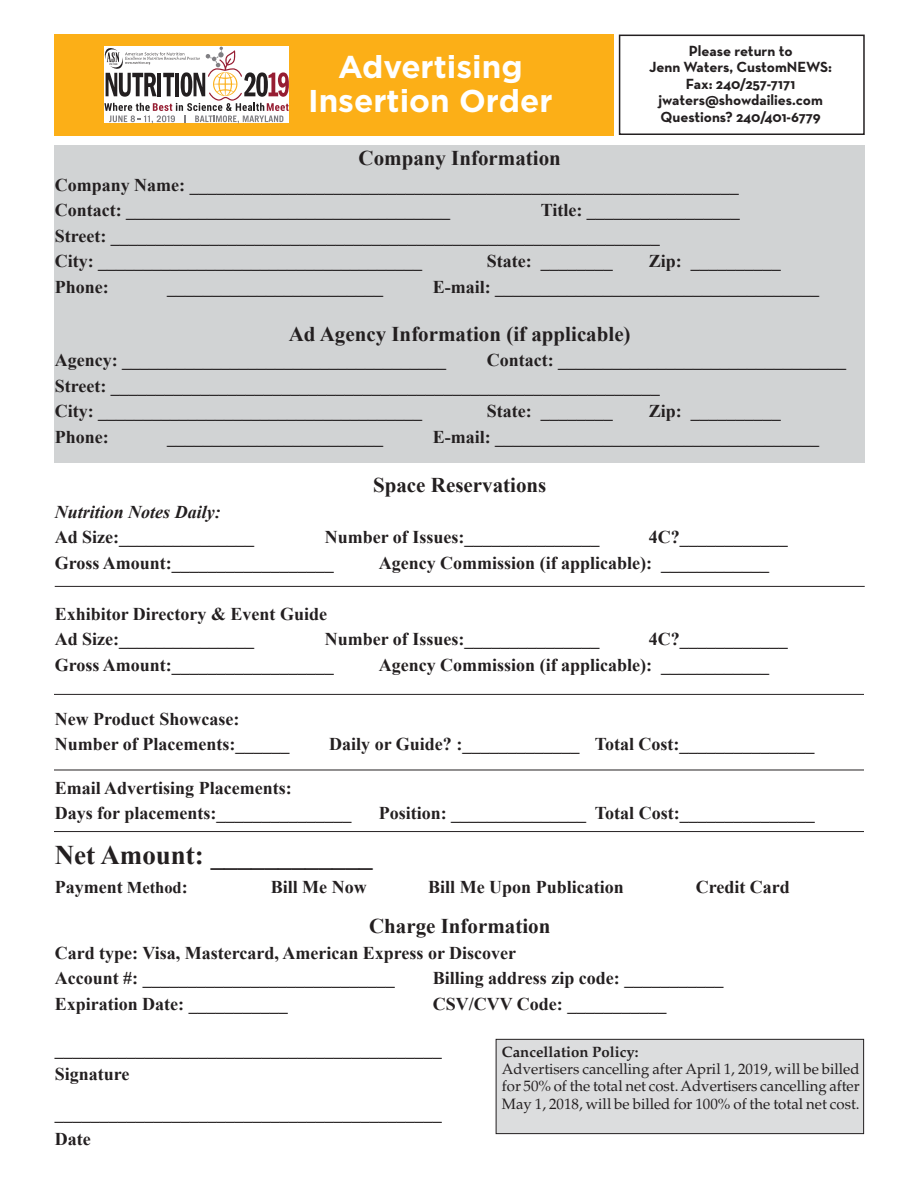
<style>
.page{position:relative;width:918px;height:1188px;background:#fff}
.page>*{position:absolute;margin:0;border:0;box-sizing:border-box;transform-origin:0 0}
.t1{font:700 31.5px/34.5px "Gotham";color:#fff;text-align:center}
.t2{font:700 27px "Times New Roman";color:#231f20}
.t3{font:700 21px "Times New Roman";color:#231f20}
.t4{font:700 18px/25.5px "Times New Roman";color:#231f20}
.t5{font:italic 700 18px "Times New Roman";color:#231f20}
.t6{font:15px/17.2px "Palatino";color:#231f20;text-align:justify}
.t7{font:700 15px/16.5px "Neutraface Text";color:#231f20;text-align:center}
.t8{font:700 15px "Palatino";color:#231f20}
.s1{font-size:16.5px}
</style>
<div class="page">
<div style="left:55px;top:145px;width:810px;height:318px;background:#d1d3d4"></div>
<div style="left:496px;top:1039px;width:368px;height:95px;background:#dcddde"></div>
<div style="left:496px;top:1039px;width:368px;height:95px;border:1px solid #231f20"></div>
<div style="left:619px;top:35px;width:246px;height:100px;border:2px solid #231f20"></div>
<div style="left:54px;top:35px;width:559px;height:101px;background:#fcaf17"></div>
<svg style="left:104px;top:46px;width:185px;height:77px;background:#d0c8c8"></svg>
<h1 class="t1" style="left:308px;top:49px;width:246px">Advertising<br>Insertion Order</h1>
<p class="t7" style="left:649px;top:42px;width:185px">Please return to<br>Jenn Waters, CustomNEWS:<br>Fax: 240/257-7171 jwaters@showdailies.com<br>Questions? 240/401-6779</p>
<p class="t3" style="left:359px;top:144px;width:204px">Company Information</p>
<p class="t4" style="left:55px;top:172px;width:685px">Company Name: _____________________________________________________________<br>Contact: ____________________________________</p>
<p class="t4" style="left:55px;top:197px;width:687px;text-indent:486px">Title: _________________<br>Street: _____________________________________________________________<br>City: ____________________________________</p>
<p class="t4" style="left:487px;top:248px;width:127px">State: ________</p>
<p class="t4" style="left:649px;top:248px;width:134px">Zip: __________</p>
<p class="t4" style="left:433px;top:274px;width:388px">E-mail: ____________________________________</p>
<p class="t3" style="left:289px;top:319px;width:343px">Ad Agency Information (if applicable)</p>
<p class="t4" style="left:55px;top:347px;width:393px">Agency: ____________________________________</p>
<p class="t4" style="left:55px;top:274px;width:56px">Phone:</p>
<p class="t4" style="left:167px;top:274px;width:217px">________________________</p>
<p class="t4" style="left:55px;top:347px;width:793px;text-indent:432px">Contact: ________________________________<br>Street: _____________________________________________________________<br>City: ____________________________________</p>
<p class="t4" style="left:487px;top:398px;width:127px">State: ________</p>
<p class="t4" style="left:649px;top:398px;width:134px">Zip: __________</p>
<p class="t4" style="left:55px;top:424px;width:56px">Phone:</p>
<p class="t4" style="left:433px;top:424px;width:388px">E-mail: ____________________________________</p>
<p class="t3" style="left:373px;top:471px;width:175px">Space Reservations</p>
<p class="t4" style="left:167px;top:424px;width:217px">________________________</p>
<p class="t5" style="left:55px;top:499px;width:168px">Nutrition Notes Daily:</p>
<p class="t4" style="left:55px;top:524px;width:201px">Ad Size:_______________</p>
<p class="t4" style="left:325px;top:524px;width:276px">Number of Issues:_______________</p>
<p class="t4" style="left:649px;top:524px;width:140px">4C?____________</p>
<p class="t4" style="left:55px;top:550px;width:281px">Gross Amount:__________________</p>
<p class="t4" style="left:379px;top:550px;width:392px">Agency Commission (if applicable): ____________</p>
<p class="t4" style="left:55px;top:601px;width:274px">Exhibitor Directory &amp; Event Guide<br>Ad Size:_______________</p>
<p class="t4" style="left:325px;top:626px;width:276px">Number of Issues:_______________</p>
<p class="t4" style="left:649px;top:626px;width:140px">4C?____________</p>
<p class="t4" style="left:55px;top:652px;width:281px">Gross Amount:__________________</p>
<p class="t4" style="left:379px;top:652px;width:392px">Agency Commission (if applicable): ____________</p>
<p class="t4" style="left:55px;top:706px;width:236px">New Product Showcase:<br>Number of Placements:______</p>
<p class="t4" style="left:329px;top:731px;width:487px">Daily or Guide? :_____________ Total Cost:_______________</p>
<p class="t4" style="left:55px;top:775px;width:298px">Email Advertising Placements:<br>Days for placements:_______________</p>
<p class="t4" style="left:379px;top:800px;width:438px">Position: _______________ Total Cost:_______________</p>
<h2 class="t2" style="left:55px;top:837px;width:319px">Net Amount: ____________</h2>
<p class="t4" style="left:55px;top:874px;width:135px">Payment <span class="s1">Method</span>:</p>
<p class="t4" style="left:271px;top:874px;width:97px">Bill Me Now</p>
<p class="t4" style="left:428px;top:874px;width:197px">Bill Me Upon Publication</p>
<p class="t4" style="left:696px;top:874px;width:96px">Credit Card</p>
<p class="t3" style="left:369px;top:912px;width:183px">Charge Information</p>
<p class="t4" style="left:55px;top:940px;width:463px">Card type: Visa, Mastercard, American Express or Discover<br>Account #: ____________________________</p>
<p class="t4" style="left:433px;top:965px;width:292px">Billing address zip code: ___________</p>
<p class="t4" style="left:55px;top:991px;width:234px">Expiration Date: ___________</p>
<p class="t4" style="left:433px;top:991px;width:235px">CSV/CVV Code: ___________</p>
<p class="t4" style="left:55px;top:1036px;width:388px">___________________________________________<br>Signature</p>
<p class="t4" style="left:55px;top:1100px;width:388px">___________________________________________<br>Date</p>
<p class="t8" style="left:502px;top:1043px;width:138px">Cancellation Policy:</p>
<p class="t6" style="left:502px;top:1061px;width:359px">Advertisers cancelling after April 1, 2019, will be billed for 50% of the total net cost. Advertisers cancelling after May 1, 2018, will be billed for 100% of the total net cost.</p>
</div>
